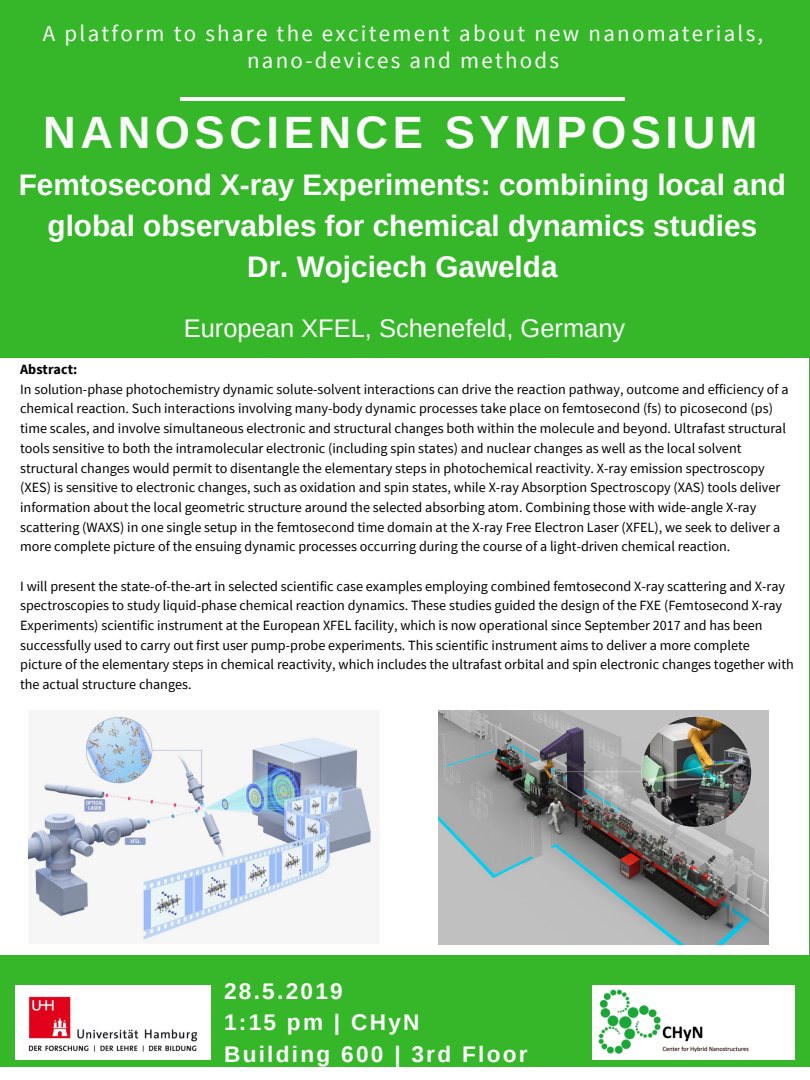
<style>
.page{position:relative;width:810px;height:1080px;background:#fff}
.page>*{position:absolute;margin:0;border:0;box-sizing:border-box;transform-origin:0 0}
.t1{font:700 45.25px "Arimo";letter-spacing:.1em;color:#fbfbfb}
.t2{font:700 29.69px/41.2px "Arimo";color:#fff;text-align:center}
.t3{font:25.44px "Arimo";color:#fbfbfb}
.t4{font:22.94px/27.2px "Source Sans Pro";letter-spacing:.1em;color:#fbfbfb;text-align:center}
.t5{font:700 22.62px/31.4px "Arimo";letter-spacing:.1em;color:#fbfbfb}
.t6{font:14.12px/19.7px "Source Sans Pro";color:#000}
.t7{font:700 14.12px "Source Sans Pro";color:#000}
</style>
<div class="page">
<div style="left:0;top:0;width:810px;height:1067px;background:#35b729"></div>
<hr style="left:181px;top:97px;width:444px;height:3px;background:#fbfbfb">
<div style="left:0;top:359px;width:809px;height:596px;background:#fff"></div>
<img style="left:592px;top:985px;width:203px;height:75px">
<img style="left:15px;top:985px;width:196px;height:75px">
<img style="left:438px;top:710px;width:331px;height:234px">
<img style="left:28px;top:714px;width:344px;height:229px">
<h3 class="t4" style="left:43px;top:19px;width:722px">A platform to share the excitement about new nanomaterials, nano-devices and methods</h3>
<h1 class="t1" style="left:43px;top:107px;width:716px">NANOSCIENCE SYMPOSIUM</h1>
<h2 class="t2" style="left:19px;top:164px;width:769px">Femtosecond X-ray Experiments: combining local and global observables for chemical dynamics studies<br>Dr. Wojciech Gawelda</h2>
<h3 class="t3" style="left:184px;top:314px;width:443px">European XFEL, Schenefeld, Germany</h3>
<p class="t7" style="left:20px;top:360px;width:59px">Abstract:</p>
<p class="t6" style="left:20px;top:379px;width:770px">In solution-phase photochemistry dynamic solute-solvent interactions can drive the reaction pathway, outcome and efficiency of a chemical reaction. Such interactions involving many-body dynamic processes take place on femtosecond (fs) to picosecond (ps) time scales, and involve simultaneous electronic and structural changes both within the molecule and beyond. Ultrafast structural tools sensitive to both the intramolecular electronic (including spin states) and nuclear changes as well as the local solvent structural changes would permit to disentangle the elementary steps in photochemical reactivity. X-ray emission spectroscopy (XES) is sensitive to electronic changes, such as oxidation and spin states, while X-ray Absorption Spectroscopy (XAS) tools deliver information about the local geometric structure around the selected absorbing atom. Combining those with wide-angle X-ray scattering (WAXS) in one single setup in the femtosecond time domain at the X-ray Free Electron Laser (XFEL), we seek to deliver a more complete picture of the ensuing dynamic processes occurring during the course of a light-driven chemical reaction.</p>
<p class="t6" style="left:20px;top:576px;width:775px">I will present the state-of-the-art in selected scientific case examples employing combined femtosecond X-ray scattering and X-ray spectroscopies to study liquid-phase chemical reaction dynamics. These studies guided the design of the FXE (Femtosecond X-ray Experiments) scientific instrument at the European XFEL facility, which is now operational since September 2017 and has been successfully used to carry out first user pump-probe experiments. This scientific instrument aims to deliver a more complete picture of the elementary steps in chemical reactivity, which includes the ultrafast orbital and spin electronic changes together with the actual structure changes.</p>
<h3 class="t5" style="left:224px;top:975px;width:305px">28.5.2019<br>1:15 pm | CHyN<br>Building 600 | 3rd Floor</h3>
</div>
